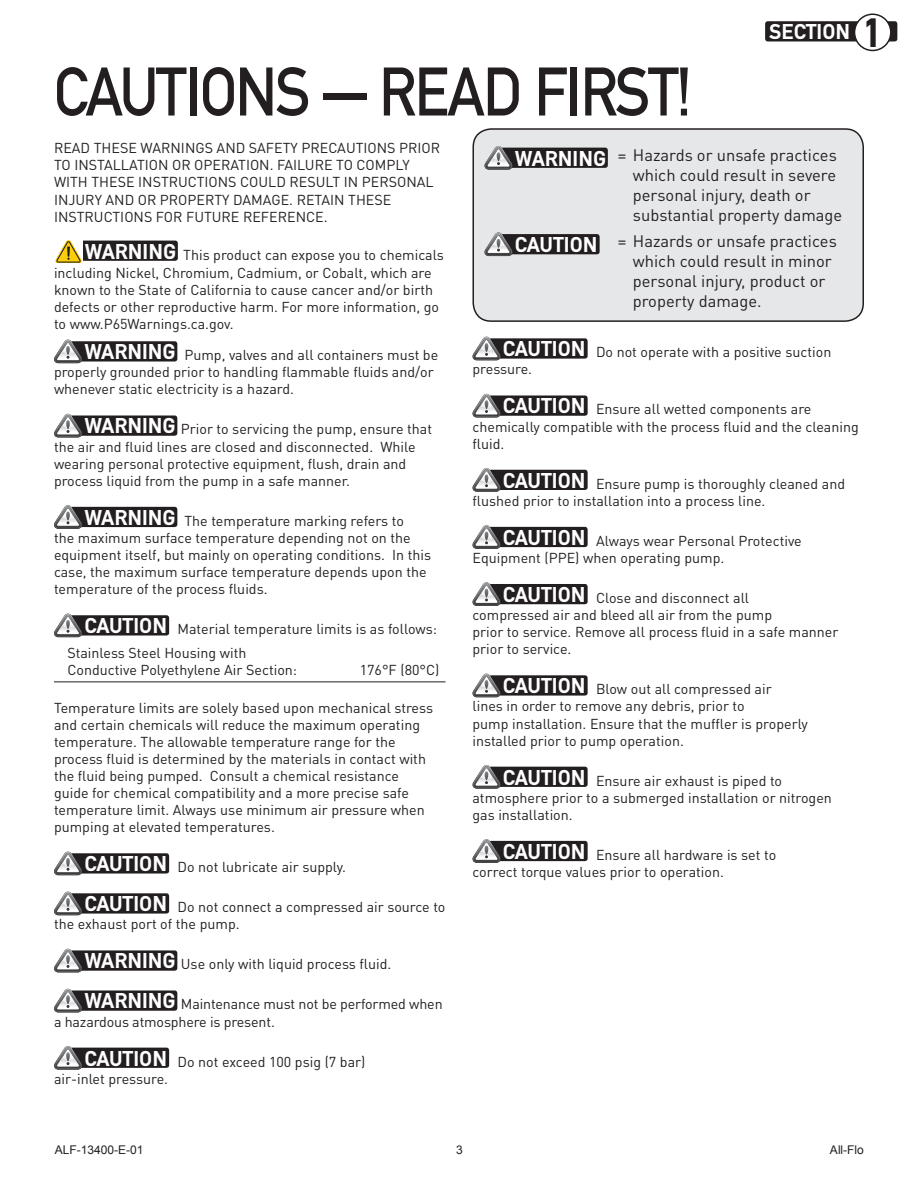
<style>
.page{position:relative;width:918px;height:1188px;background:#fff}
.page>*{position:absolute;margin:0;border:0;box-sizing:border-box;transform-origin:0 0}
.Page_Headline{font:72px "DIN Mittel EF";letter-spacing:-.02em;color:#231f20;scale:.9 1}
.Body_Text{font:700 43.5px "DIN Mittel EF";color:#231f20}
.Body_Text-2{font:700 22.5px "DIN Mittel EF";color:#fff}
.Bullets_1{font:16.5px/19.8px "DINOT";color:#231f20}
.Body_Text-3{font:14.25px/17.1px "DINOT";color:#231f20}
.Specs_-_Body_Text_Ru{font:14.25px/17.1px "DINOT";color:#231f20}
.t1{font:12px "Arial";color:#231f20}
</style>
<div class="page">
<div style="left:473px;top:129px;width:390px;height:192px;background:#e6e7e9;border-radius:18px"></div>
<div style="left:472px;top:128px;width:392px;height:194px;border:2px solid #231f20;border-radius:18px"></div>
<hr style="left:54px;top:682px;width:392px;height:1px;background:#231f20">
<div style="left:70px;top:341px;width:107px;height:21px;background:#231f20;border-radius:3px"></div>
<svg style="left:54px;top:340px;width:28px;height:23px"></svg>
<div style="left:70px;top:415px;width:107px;height:21px;background:#231f20;border-radius:3px"></div>
<svg style="left:54px;top:414px;width:28px;height:23px"></svg>
<div style="left:70px;top:507px;width:107px;height:20px;background:#231f20;border-radius:3px"></div>
<svg style="left:54px;top:505px;width:28px;height:24px"></svg>
<div style="left:70px;top:615px;width:99px;height:21px;background:#231f20;border-radius:3px"></div>
<svg style="left:54px;top:614px;width:28px;height:23px"></svg>
<div style="left:70px;top:853px;width:99px;height:21px;background:#231f20;border-radius:3px"></div>
<svg style="left:54px;top:852px;width:28px;height:23px"></svg>
<div style="left:70px;top:893px;width:99px;height:21px;background:#231f20;border-radius:3px"></div>
<svg style="left:54px;top:892px;width:28px;height:23px"></svg>
<div style="left:70px;top:950px;width:107px;height:21px;background:#231f20;border-radius:3px"></div>
<svg style="left:54px;top:949px;width:28px;height:23px"></svg>
<div style="left:70px;top:990px;width:107px;height:21px;background:#231f20;border-radius:3px"></div>
<svg style="left:54px;top:989px;width:28px;height:23px"></svg>
<div style="left:70px;top:1048px;width:99px;height:20px;background:#231f20;border-radius:3px"></div>
<svg style="left:54px;top:1046px;width:28px;height:24px"></svg>
<div style="left:500px;top:148px;width:108px;height:20px;background:#231f20;border-radius:3px"></div>
<svg style="left:484px;top:146px;width:29px;height:24px"></svg>
<div style="left:500px;top:234px;width:100px;height:20px;background:#231f20;border-radius:3px"></div>
<svg style="left:484px;top:232px;width:29px;height:24px"></svg>
<div style="left:488px;top:338px;width:100px;height:21px;background:#231f20;border-radius:3px"></div>
<svg style="left:472px;top:337px;width:29px;height:23px"></svg>
<div style="left:488px;top:395px;width:100px;height:21px;background:#231f20;border-radius:3px"></div>
<svg style="left:472px;top:394px;width:29px;height:23px"></svg>
<div style="left:488px;top:470px;width:100px;height:20px;background:#231f20;border-radius:3px"></div>
<svg style="left:472px;top:468px;width:29px;height:24px"></svg>
<div style="left:488px;top:527px;width:100px;height:20px;background:#231f20;border-radius:3px"></div>
<svg style="left:472px;top:525px;width:29px;height:24px"></svg>
<div style="left:488px;top:584px;width:100px;height:20px;background:#231f20;border-radius:3px"></div>
<svg style="left:472px;top:582px;width:29px;height:24px"></svg>
<div style="left:488px;top:675px;width:100px;height:21px;background:#231f20;border-radius:3px"></div>
<svg style="left:472px;top:674px;width:29px;height:23px"></svg>
<div style="left:488px;top:767px;width:100px;height:20px;background:#231f20;border-radius:3px"></div>
<svg style="left:472px;top:765px;width:29px;height:24px"></svg>
<div style="left:488px;top:841px;width:100px;height:20px;background:#231f20;border-radius:3px"></div>
<svg style="left:472px;top:839px;width:29px;height:24px"></svg>
<div style="left:765px;top:21px;width:132px;height:20px;background:#231f20;border-radius:3px"></div>
<div style="left:855px;top:14px;width:36px;height:36px;background:#fff;border-radius:50%"></div>
<div style="left:854px;top:13px;width:38px;height:38px;border:2px solid #231f20;border-radius:50%"></div>
<div style="left:70px;top:241px;width:108px;height:20px;background:#231f20;border-radius:3px"></div>
<svg style="left:55px;top:240px;width:27px;height:23px"></svg>
<p class="Body_Text-2" style="left:769px;top:19px;width:82px">SECTION</p>
<p class="Body_Text" style="left:861px;top:7px;width:22px">1</p>
<p class="Page_Headline" style="left:54px;top:50px;width:709px">CAUTIONS — READ FIRST!</p>
<p class="Body_Text-2" style="left:515px;top:145px;width:93px">WARNING</p>
<p class="Body_Text-3" style="left:54px;top:139px;width:388px">READ THESE WARNINGS AND SAFETY PRECAUTIONS PRIOR TO INSTALLATION OR OPERATION. FAILURE TO COMPLY WITH THESE INSTRUCTIONS COULD RESULT IN PERSONAL INJURY AND OR PROPERTY DAMAGE. RETAIN THESE INSTRUCTIONS FOR FUTURE REFERENCE.</p>
<p class="Body_Text-3" style="left:54px;top:246px;width:392px;text-indent:129px">This product can expose you to chemicals including Nickel, Chromium, Cadmium, or Cobalt, which are known to the State of California to cause cancer and/or birth defects or other reproductive harm. For more information, go to www.P65Warnings.ca.gov.</p>
<p class="Body_Text-2" style="left:84px;top:339px;width:93px">WARNING</p>
<p class="Bullets_1" style="left:633px;top:145px;width:211px;text-indent:-15px">= Hazards or unsafe practices which could result in severe personal injury, death or substantial property damage</p>
<p class="Bullets_1" style="left:633px;top:231px;width:205px;text-indent:-15px">= Hazards or unsafe practices which could result in minor personal injury, product or property damage.</p>
<p class="Body_Text-2" style="left:515px;top:231px;width:84px">CAUTION</p>
<p class="Body_Text-2" style="left:85px;top:238px;width:93px">WARNING</p>
<p class="Body_Text-2" style="left:503px;top:336px;width:84px">CAUTION</p>
<p class="Body_Text-3" style="left:596px;top:343px;width:237px">Do not operate with a positive suction</p>
<p class="Body_Text-3" style="left:472px;top:360px;width:61px">pressure.</p>
<p class="Body_Text-2" style="left:503px;top:393px;width:84px">CAUTION</p>
<p class="Body_Text-3" style="left:54px;top:346px;width:386px;text-indent:130px">Pump, valves and all containers must be properly grounded prior to handling flammable fluids and/or whenever static electricity is a hazard.</p>
<p class="Body_Text-2" style="left:84px;top:413px;width:93px">WARNING</p>
<p class="Body_Text-3" style="left:472px;top:400px;width:388px;text-indent:124px">Ensure all wetted components are chemically compatible with the process fluid and the cleaning fluid.</p>
<p class="Body_Text-2" style="left:503px;top:467px;width:84px">CAUTION</p>
<p class="Body_Text-3" style="left:54px;top:420px;width:380px;text-indent:127px">Prior to servicing the pump, ensure that the air and fluid lines are closed and disconnected. While wearing personal protective equipment, flush, drain and process liquid from the pump in a safe manner.</p>
<p class="Body_Text-2" style="left:84px;top:504px;width:93px">WARNING</p>
<p class="Body_Text-3" style="left:472px;top:474px;width:374px;text-indent:124px">Ensure pump is thoroughly cleaned and flushed prior to installation into a process line.</p>
<p class="Body_Text-2" style="left:503px;top:524px;width:84px">CAUTION</p>
<p class="Body_Text-3" style="left:54px;top:512px;width:379px;text-indent:130px">The temperature marking refers to<br>the maximum surface temperature depending not on the equipment itself, but mainly on operating conditions. In this case, the maximum surface temperature depends upon the temperature of the process fluids.</p>
<p class="Body_Text-2" style="left:84px;top:613px;width:84px">CAUTION</p>
<p class="Body_Text-3" style="left:178px;top:620px;width:261px">Material temperature limits is as follows:</p>
<p class="Specs_-_Body_Text_Ru" style="left:68px;top:644px;width:231px">Stainless Steel Housing with<br>Conductive Polyethylene Air Section:</p>
<p class="Body_Text-3" style="left:472px;top:532px;width:331px;text-indent:124px">Always wear Personal Protective<br>Equipment (PPE) when operating pump.</p>
<p class="Body_Text-2" style="left:503px;top:581px;width:84px">CAUTION</p>
<p class="Body_Text-3" style="left:472px;top:589px;width:367px;text-indent:124px">Close and disconnect all<br>compressed air and bleed all air from the pump<br>prior to service. Remove all process fluid in a safe manner prior to service.</p>
<p class="Body_Text-2" style="left:503px;top:673px;width:84px">CAUTION</p>
<p class="Specs_-_Body_Text_Ru" style="left:360px;top:661px;width:81px">176°F (80°C)</p>
<p class="Body_Text-3" style="left:54px;top:698px;width:381px">Temperature limits are solely based upon mechanical stress and certain chemicals will reduce the maximum operating temperature. The allowable temperature range for the process fluid is determined by the materials in contact with the fluid being pumped. Consult a chemical resistance guide for chemical compatibility and a more precise safe temperature limit. Always use minimum air pressure when pumping at elevated temperatures.</p>
<p class="Body_Text-2" style="left:84px;top:851px;width:84px">CAUTION</p>
<p class="Body_Text-3" style="left:178px;top:858px;width:170px">Do not lubricate air supply.</p>
<p class="Body_Text-2" style="left:84px;top:891px;width:84px">CAUTION</p>
<p class="Body_Text-3" style="left:472px;top:680px;width:337px;text-indent:124px">Blow out all compressed air<br>lines in order to remove any debris, prior to<br>pump installation. Ensure that the muffler is properly installed prior to pump operation.</p>
<p class="Body_Text-2" style="left:503px;top:764px;width:84px">CAUTION</p>
<p class="Body_Text-3" style="left:472px;top:771px;width:361px;text-indent:124px">Ensure air exhaust is piped to atmosphere prior to a submerged installation or nitrogen gas installation.</p>
<p class="Body_Text-2" style="left:503px;top:838px;width:84px">CAUTION</p>
<p class="Body_Text-3" style="left:472px;top:846px;width:305px;text-indent:124px">Ensure all hardware is set to correct torque values prior to operation.</p>
<p class="Body_Text-3" style="left:54px;top:898px;width:393px;text-indent:124px">Do not connect a compressed air source to the exhaust port of the pump.</p>
<p class="Body_Text-2" style="left:84px;top:948px;width:93px">WARNING</p>
<p class="Body_Text-3" style="left:181px;top:955px;width:212px">Use only with liquid process fluid.</p>
<p class="Body_Text-2" style="left:84px;top:988px;width:93px">WARNING</p>
<p class="Body_Text-3" style="left:54px;top:995px;width:390px;text-indent:127px">Maintenance must not be performed when a hazardous atmosphere is present.</p>
<p class="Body_Text-2" style="left:84px;top:1045px;width:84px">CAUTION</p>
<p class="Body_Text-3" style="left:178px;top:1052px;width:189px">Do not exceed 100 psig (7 bar)</p>
<p class="Body_Text-3" style="left:54px;top:1069px;width:116px">air-inlet pressure.</p>
<p class="t1" style="left:55px;top:1142px;width:90px">ALF-13400-E-01</p>
<p class="t1" style="left:456px;top:1142px;width:8px">3</p>
<p class="t1" style="left:830px;top:1142px;width:35px">All-Flo</p>
</div>
